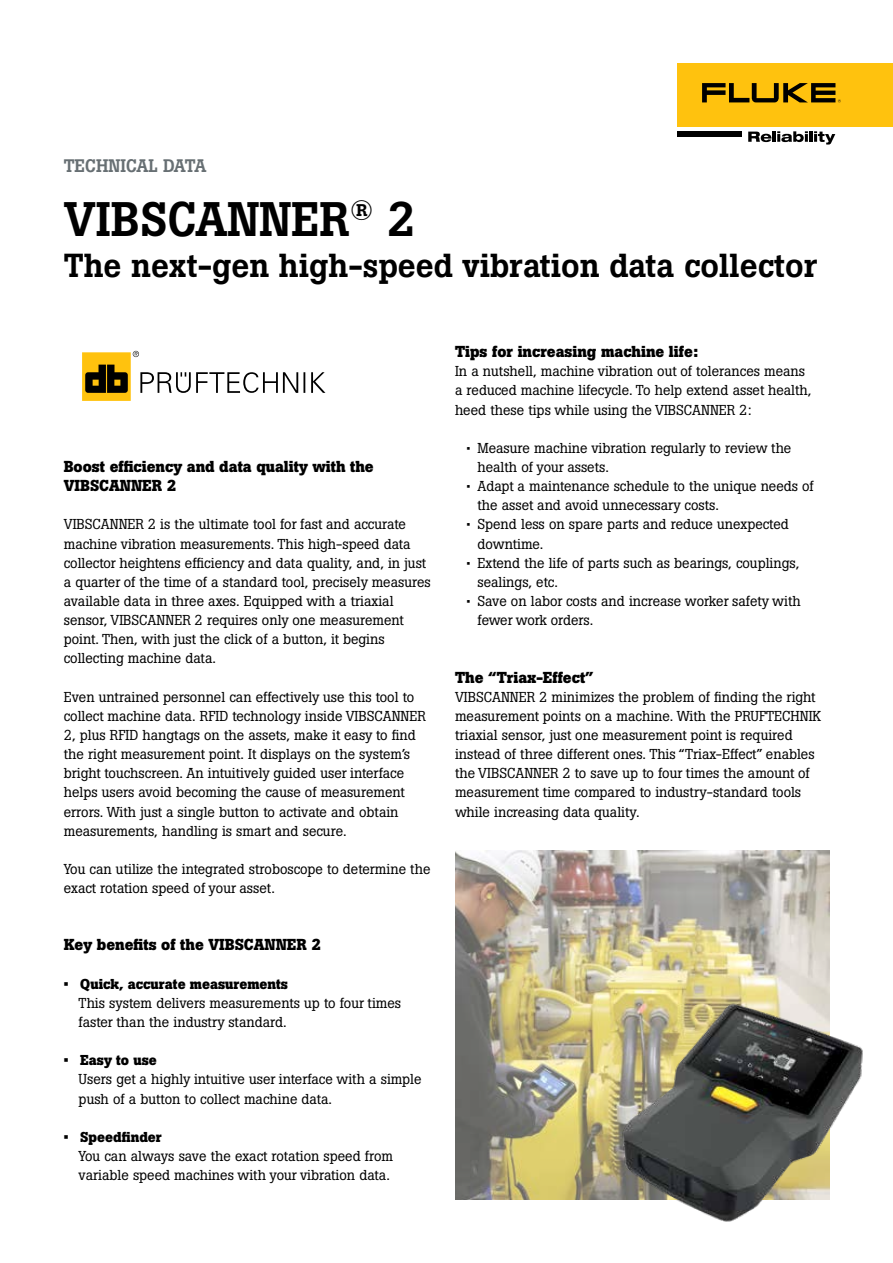
<style>
.page{position:relative;width:893px;height:1263px;background:#fff}
.page>*{position:absolute;margin:0;border:0;box-sizing:border-box;transform-origin:0 0}
.t1{font:500 48px "Boton Pro";color:#000}
.t2{font:500 33px "Boton Pro";color:#000}
.t3{font:500 18px "Boton Pro";color:#676f73}
.t4{font:700 15.75px/19.2px "Boton Pro";color:#000}
.t5{font:14.25px/19.2px "Boton Pro";color:#000}
.t6{font:700 14.25px "Boton Pro";color:#000}
</style>
<div class="page">
<img style="left:455px;top:850px;width:374px;height:349px">
<img style="left:618px;top:969px;width:245px;height:253px">
<svg style="left:82px;top:351px;width:243px;height:50px"></svg>
<div style="left:677px;top:64px;width:216px;height:63px;background:#ffc20e"></div>
<svg style="left:702px;top:83px;width:139px;height:19px"></svg>
<div style="left:677px;top:132px;width:65px;height:5px;background:#000"></div>
<svg style="left:748px;top:131px;width:87px;height:14px"></svg>
<p class="t3" style="left:64px;top:154px;width:144px">TECHNICAL DATA</p>
<h1 class="t1" style="left:64px;top:188px;width:354px">VIBSCANNER<sup>®</sup> 2</h1>
<h2 class="t2" style="left:64px;top:245px;width:755px">The next-gen high-speed vibration data collector</h2>
<p class="t4" style="left:64px;top:457px;width:312px">Boost efficiency and data quality with the<br>VIBSCANNER 2</p>
<p class="t5" style="left:64px;top:515px;width:368px">VIBSCANNER 2 is the ultimate tool for fast and accurate machine vibration measurements. This high-speed data collector heightens efficiency and data quality, and, in just a quarter of the time of a standard tool, precisely measures available data in three axes. Equipped with a triaxial sensor, VIBSCANNER 2 requires only one measurement point. Then, with just the click of a button, it begins collecting machine data.</p>
<p class="t5" style="left:64px;top:687px;width:364px">Even untrained personnel can effectively use this tool to collect machine data. RFID technology inside VIBSCANNER 2, plus RFID hangtags on the assets, make it easy to find the right measurement point. It displays on the system’s bright touchscreen. An intuitively guided user interface helps users avoid becoming the cause of measurement errors. With just a single button to activate and obtain measurements, handling is smart and secure.</p>
<p class="t5" style="left:64px;top:859px;width:368px">You can utilize the integrated stroboscope to determine the exact rotation speed of your asset.</p>
<p class="t4" style="left:64px;top:935px;width:259px">Key benefits of the VIBSCANNER 2</p>
<p class="t6" style="left:64px;top:974px;width:226px">• Quick, accurate measurements</p>
<p class="t5" style="left:79px;top:993px;width:324px">This system delivers measurements up to four times faster than the industry standard.</p>
<p class="t6" style="left:64px;top:1051px;width:95px">• Easy to use</p>
<p class="t5" style="left:79px;top:1070px;width:344px">Users get a highly intuitive user interface with a simple push of a button to collect machine data.</p>
<p class="t6" style="left:64px;top:1127px;width:100px">• Speedfinder</p>
<p class="t5" style="left:79px;top:1146px;width:316px">You can always save the exact rotation speed from variable speed machines with your vibration data.</p>
<p class="t4" style="left:455px;top:342px;width:245px">Tips for increasing machine life:</p>
<p class="t5" style="left:455px;top:362px;width:358px">In a nutshell, machine vibration out of tolerances means a reduced machine lifecycle. To help extend asset health, heed these tips while using the VIBSCANNER 2:</p>
<p class="t5" style="left:477px;top:438px;width:315px;text-indent:-12px">• Measure machine vibration regularly to review the health of your assets.</p>
<p class="t5" style="left:477px;top:477px;width:338px;text-indent:-12px">• Adapt a maintenance schedule to the unique needs of the asset and avoid unnecessary costs.</p>
<p class="t5" style="left:477px;top:515px;width:313px;text-indent:-12px">• Spend less on spare parts and reduce unexpected downtime.</p>
<p class="t5" style="left:477px;top:553px;width:323px;text-indent:-12px">• Extend the life of parts such as bearings, couplings, sealings, etc.</p>
<p class="t5" style="left:477px;top:591px;width:325px;text-indent:-12px">• Save on labor costs and increase worker safety with fewer work orders.</p>
<p class="t4" style="left:455px;top:667px;width:140px">The “Triax-Effect”</p>
<p class="t5" style="left:455px;top:687px;width:368px">VIBSCANNER 2 minimizes the problem of finding the right measurement points on a machine. With the PRUFTECHNIK triaxial sensor, just one measurement point is required instead of three different ones. This “Triax-Effect” enables the VIBSCANNER 2 to save up to four times the amount of measurement time compared to industry-standard tools while increasing data quality.</p>
</div>
